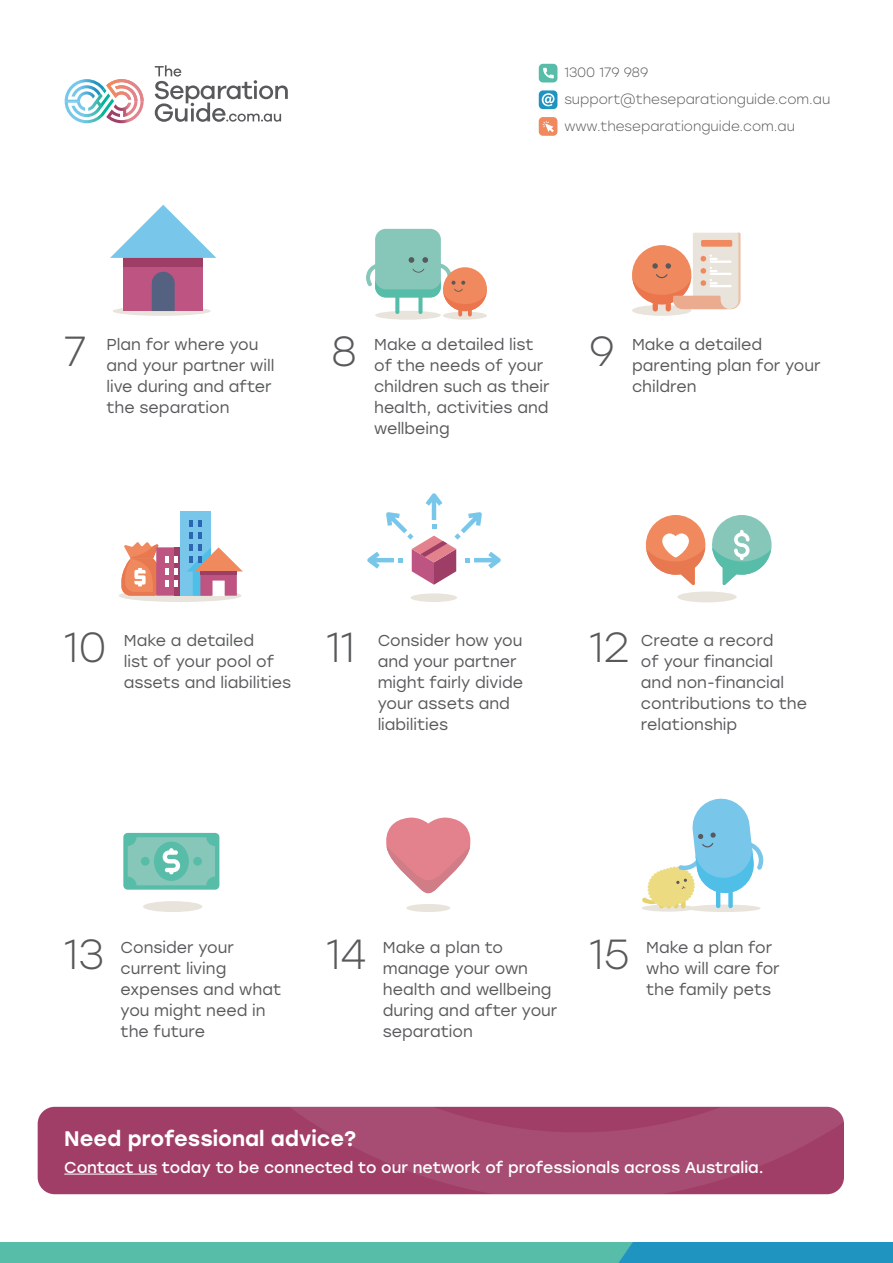
<style>
.page{position:relative;width:893px;height:1263px;background:#fff}
.page>*{position:absolute;margin:0;border:0;box-sizing:border-box;transform-origin:0 0}
.t1{font:300 42px "Stolzl";color:#58595b}
.t2{font:500 21px "Stolzl";color:#fff}
.t3{font:15.75px/21px "Stolzl";color:#58595b}
.t4{font:15.75px "Stolzl";color:#fff}
.t5{font:300 13.5px/27px "Stolzl";color:#58595b}
</style>
<div class="page">
<svg style="left:0;top:1242px;width:893px;height:21px;background:#46b0af"></svg>
<div style="left:539px;top:64px;width:18px;height:18px;background:#57bda8;border-radius:4px"></div>
<svg style="left:543px;top:68px;width:11px;height:10px"></svg>
<div style="left:539px;top:90px;width:18px;height:19px;background:#2094c0;border-radius:4px"></div>
<svg style="left:542px;top:93px;width:12px;height:13px"></svg>
<div style="left:539px;top:117px;width:18px;height:19px;background:#f0895e;border-radius:4px"></div>
<svg style="left:542px;top:121px;width:12px;height:11px"></svg>
<svg style="left:155px;top:65px;width:133px;height:57px"></svg>
<svg style="left:65px;top:79px;width:79px;height:44px"></svg>
<div style="left:688px;top:904px;width:73px;height:8px;background:#e8e3db;border-radius:50%"></div>
<div style="left:642px;top:904px;width:53px;height:7px;background:#e8e3db;border-radius:50%"></div>
<hr style="left:716px;top:885px;width:4px;height:23px;background:#4fbfe8;border-radius:2px">
<hr style="left:681px;top:897px;width:4px;height:11px;background:#e6d16b;border-radius:2px">
<hr style="left:674px;top:897px;width:4px;height:11px;background:#e6d16b;border-radius:2px">
<div style="left:666px;top:897px;width:5px;height:11px;background:#e6d16b;border-radius:2px"></div>
<div style="left:659px;top:897px;width:5px;height:11px;background:#e6d16b;border-radius:2px"></div>
<svg style="left:642px;top:798px;width:121px;height:109px"></svg>
<div style="left:411px;top:593px;width:46px;height:9px;background:#e8e3db;border-radius:50%"></div>
<svg style="left:367px;top:493px;width:134px;height:92px"></svg>
<div style="left:375px;top:311px;width:66px;height:9px;background:#e8e3db;border-radius:50%"></div>
<div style="left:375px;top:229px;width:66px;height:68px;background:#87c7ba;border-radius:11px"></div>
<div style="left:418px;top:290px;width:5px;height:24px;background:#57bda8;border-radius:2px"></div>
<div style="left:443px;top:312px;width:44px;height:8px;background:#e8e3db;border-radius:50%"></div>
<svg style="left:468px;top:289px;width:4px;height:27px"></svg>
<svg style="left:458px;top:289px;width:4px;height:27px"></svg>
<svg style="left:366px;top:257px;width:121px;height:54px"></svg>
<div style="left:406px;top:904px;width:44px;height:8px;background:#e8e3db;border-radius:50%"></div>
<svg style="left:386px;top:817px;width:85px;height:76px"></svg>
<div style="left:113px;top:306px;width:98px;height:10px;background:#e8e3db;border-radius:50%"></div>
<div style="left:123px;top:258px;width:80px;height:53px;background:#bd5482"></div>
<svg style="left:110px;top:205px;width:106px;height:53px"></svg>
<div style="left:143px;top:901px;width:59px;height:11px;background:#e8e3db;border-radius:50%"></div>
<div style="left:123px;top:833px;width:96px;height:57px;background:#57bda8;border-radius:4px"></div>
<div style="left:128px;top:837px;width:87px;height:48px;background:#87c7ba;border-radius:9px"></div>
<div style="left:154px;top:842px;width:35px;height:39px;background:#57bda8;border-radius:50%"></div>
<div style="left:141px;top:857px;width:9px;height:9px;background:#57bda8;border-radius:50%"></div>
<div style="left:193px;top:857px;width:9px;height:9px;background:#57bda8;border-radius:50%"></div>
<svg style="left:163px;top:848px;width:17px;height:26px"></svg>
<svg style="left:152px;top:272px;width:23px;height:39px"></svg>
<div style="left:632px;top:305px;width:59px;height:11px;background:#e8e3db;border-radius:50%"></div>
<div style="left:666px;top:274px;width:5px;height:37px;background:#eb754d;border-radius:3px"></div>
<div style="left:653px;top:274px;width:5px;height:37px;background:#eb754d;border-radius:3px"></div>
<svg style="left:632px;top:233px;width:108px;height:76px"></svg>
<div style="left:701px;top:240px;width:31px;height:7px;background:#f08a5e;border-radius:2px"></div>
<div style="left:123px;top:258px;width:80px;height:8px;background:#9e3d66"></div>
<div style="left:677px;top:591px;width:60px;height:11px;background:#e8e3db;border-radius:50%"></div>
<svg style="left:646px;top:515px;width:126px;height:70px"></svg>
<div style="left:119px;top:589px;width:123px;height:13px;background:#e8e3db;border-radius:50%"></div>
<div style="left:181px;top:511px;width:30px;height:85px;background:#78c7eb"></div>
<svg style="left:190px;top:520px;width:3px;height:6px"></svg>
<svg style="left:199px;top:520px;width:3px;height:6px"></svg>
<svg style="left:121px;top:532px;width:122px;height:64px"></svg>
<hr style="left:200px;top:571px;width:37px;height:4px;background:#9e3d66">
<div style="left:38px;top:1107px;width:806px;height:87px;background:#a03e67;border-radius:17px"></div>
<svg style="left:94px;top:1107px;width:750px;height:87px"></svg>
<hr style="left:64px;top:1174px;width:93px;height:1px;background:#fff">
<p class="t5" style="left:564px;top:58px;width:268px">1300 179 989 support@theseparationguide.com.au www.theseparationguide.com.au</p>
<h1 class="t1" style="left:64px;top:322px;width:24px">7</h1>
<h1 class="t1" style="left:331px;top:322px;width:27px">8</h1>
<p class="t3" style="left:632px;top:333px;width:190px">Make a detailed parenting plan for your children</p>
<h1 class="t1" style="left:589px;top:322px;width:27px">9</h1>
<p class="t3" style="left:374px;top:333px;width:177px">Make a detailed list of the needs of your children such as their health, activities and wellbeing</p>
<p class="t3" style="left:107px;top:333px;width:169px">Plan for where you and your partner will live during and after the separation</p>
<h1 class="t1" style="left:64px;top:619px;width:44px">10</h1>
<h1 class="t1" style="left:326px;top:619px;width:31px">11</h1>
<h1 class="t1" style="left:589px;top:619px;width:42px">12</h1>
<p class="t3" style="left:124px;top:630px;width:169px">Make a detailed<br>list of your pool of assets and liabilities</p>
<p class="t3" style="left:378px;top:630px;width:147px">Consider how you and your partner might fairly divide your assets and liabilities</p>
<p class="t3" style="left:641px;top:630px;width:168px">Create a record<br>of your financial and non-financial contributions to the relationship</p>
<h1 class="t1" style="left:64px;top:925px;width:42px">13</h1>
<h1 class="t1" style="left:326px;top:925px;width:42px">14</h1>
<h1 class="t1" style="left:589px;top:925px;width:42px">15</h1>
<p class="t3" style="left:121px;top:936px;width:162px">Consider your current living expenses and what you might need in the future</p>
<p class="t3" style="left:383px;top:936px;width:176px">Make a plan to manage your own health and wellbeing during and after your separation</p>
<p class="t3" style="left:646px;top:936px;width:135px">Make a plan for who will care for the family pets</p>
<h2 class="t2" style="left:64px;top:1123px;width:293px">Need professional advice?</h2>
<p class="t4" style="left:64px;top:1156px;width:701px">Contact us today to be connected to our network of professionals across Australia.</p>
</div>
